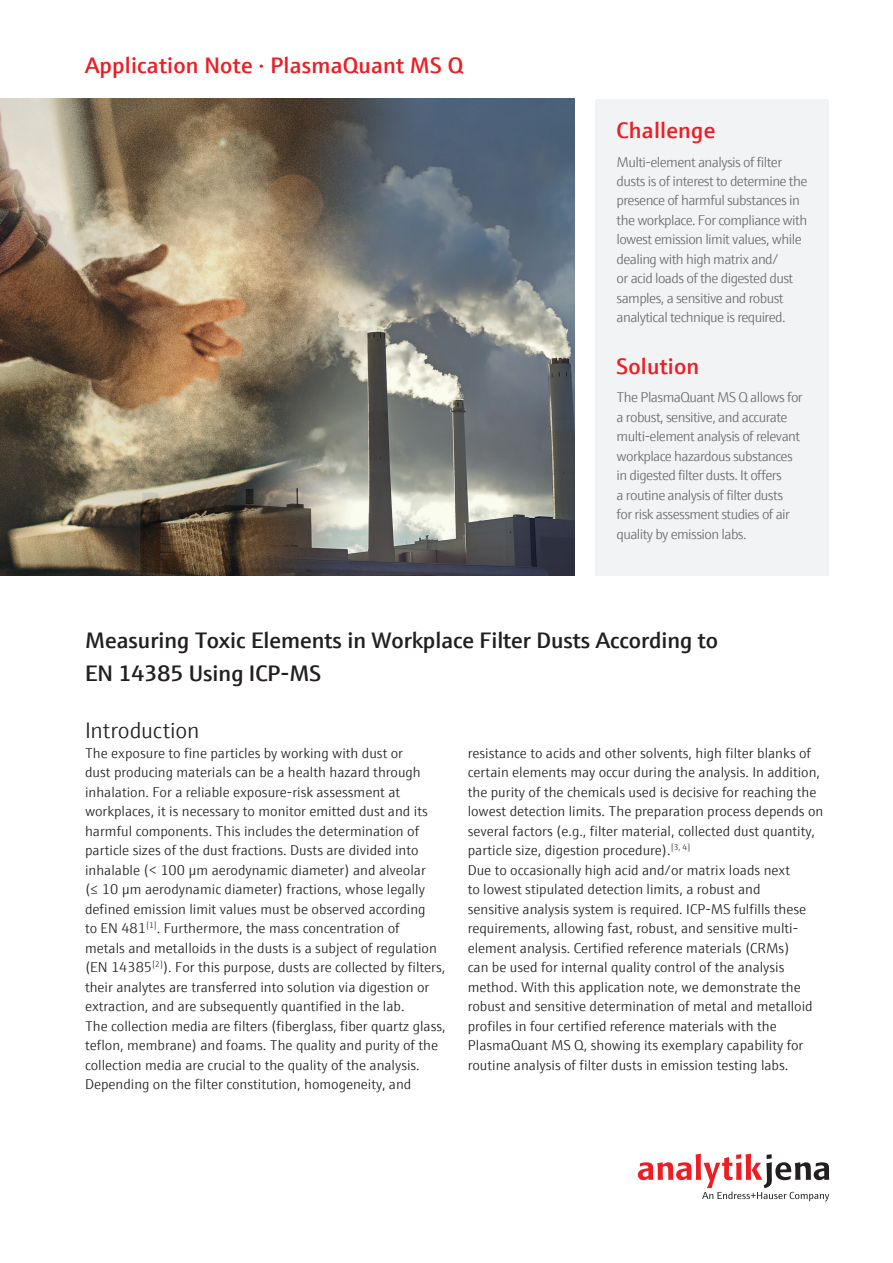
<style>
.page{position:relative;width:893px;height:1263px;background:#fff}
.page>*{position:absolute;margin:0;border:0;box-sizing:border-box;transform-origin:0 0}
.t1{font:600 22.5px/33px "E+H Sans";color:#231f20}
.t2{font:600 22.5px "E+H Sans";letter-spacing:.01em;color:#ee1d23}
.t3{font:300 22.5px "E+H Sans";letter-spacing:-.005em;color:#231f20}
.t4{font:300 14.25px/19.5px "E+H Sans";color:#231f20}
.t5{font:300 14.25px/19.5px "E+H Sans";letter-spacing:-.04em;color:#6c6d70}
</style>
<div class="page">
<svg style="left:638px;top:1154px;width:191px;height:47px"></svg>
<div style="left:595px;top:99px;width:234px;height:476px;background:#f2f3f4"></div>
<img style="left:0;top:99px;width:574px;height:476px">
<h1 class="t2" style="left:85px;top:48px;width:380px">Application Note · PlasmaQuant MS Q</h1>
<h1 class="t2" style="left:617px;top:113px;width:100px">Challenge</h1>
<p class="t5" style="left:617px;top:151px;width:192px">Multi-element analysis of filter dusts is of interest to determine the presence of harmful substances in the workplace. For compliance with lowest emission limit values, while dealing with high matrix and/<br>or acid loads of the digested dust samples, a sensitive and robust analytical technique is required.</p>
<h1 class="t2" style="left:617px;top:349px;width:84px">Solution</h1>
<p class="t5" style="left:617px;top:387px;width:188px">The PlasmaQuant MS Q allows for a robust, sensitive, and accurate multi-element analysis of relevant workplace hazardous substances in digested filter dusts. It offers<br>a routine analysis of filter dusts<br>for risk assessment studies of air quality by emission labs.</p>
<h1 class="t1" style="left:85px;top:622px;width:634px">Measuring Toxic Elements in Workplace Filter Dusts According to<br>EN 14385 Using ICP-MS</h1>
<h1 class="t3" style="left:85px;top:714px;width:116px">Introduction</h1>
<p class="t4" style="left:85px;top:742px;width:362px">The exposure to fine particles by working with dust or<br>dust producing materials can be a health hazard through inhalation. For a reliable exposure-risk assessment at workplaces, it is necessary to monitor emitted dust and its harmful components. This includes the determination of particle sizes of the dust fractions. Dusts are divided into inhalable (&lt; 100 µm aerodynamic diameter) and alveolar<br>(≤ 10 µm aerodynamic diameter) fractions, whose legally defined emission limit values must be observed according<br>to EN 481<sup>[1]</sup>. Furthermore, the mass concentration of<br>metals and metalloids in the dusts is a subject of regulation (EN 14385<sup>[2]</sup>). For this purpose, dusts are collected by filters, their analytes are transferred into solution via digestion or extraction, and are subsequently quantified in the lab.<br>The collection media are filters (fiberglass, fiber quartz glass, teflon, membrane) and foams. The quality and purity of the collection media are crucial to the quality of the analysis.<br>Depending on the filter constitution, homogeneity, and</p>
<p class="t4" style="left:468px;top:742px;width:357px">resistance to acids and other solvents, high filter blanks of certain elements may occur during the analysis. In addition, the purity of the chemicals used is decisive for reaching the lowest detection limits. The preparation process depends on several factors (e.g., filter material, collected dust quantity, particle size, digestion procedure).<sup>[3,</sup> <sup>4]<br></sup>Due to occasionally high acid and/or matrix loads next<br>to lowest stipulated detection limits, a robust and<br>sensitive analysis system is required. ICP-MS fulfills these requirements, allowing fast, robust, and sensitive multi&shy;element analysis. Certified reference materials (CRMs)<br>can be used for internal quality control of the analysis method. With this application note, we demonstrate the robust and sensitive determination of metal and metalloid profiles in four certified reference materials with the PlasmaQuant MS Q, showing its exemplary capability for routine analysis of filter dusts in emission testing labs.</p>
</div>
